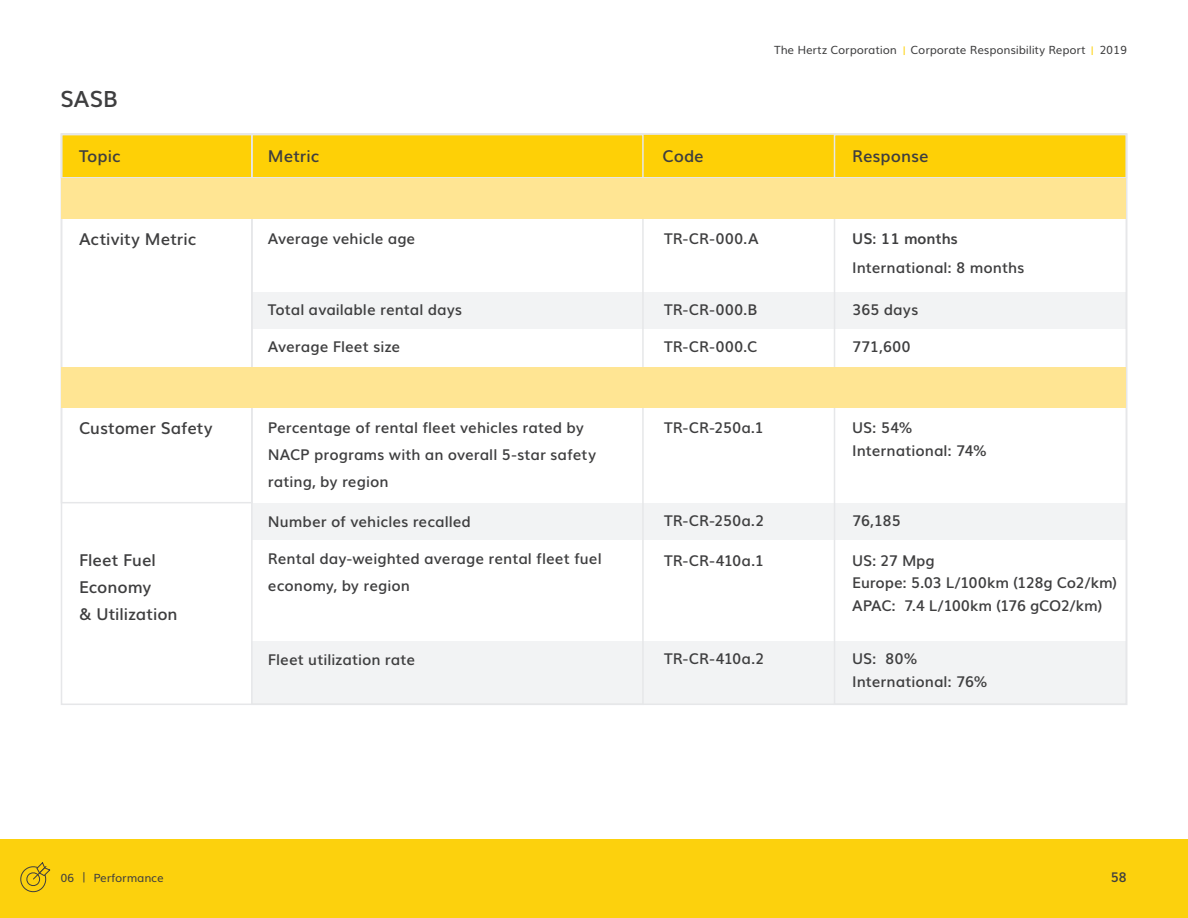
<style>
.page{position:relative;width:1188px;height:918px;background:#fff}
.page>*{position:absolute;margin:0;border:0;box-sizing:border-box;transform-origin:0 0}
.t1{font:600 22.5px "Ride";color:#3e3e3f}
.t2{font:600 16.5px/27px "Ride";color:#3e3e3f}
.t3{font:600 15px/27px "Ride";letter-spacing:.005em;color:#3e3e3f}
.t4{font:600 15px "Ride";letter-spacing:-.025em;color:#3e3e3f}
.t5{font:700 15px "Ride";letter-spacing:.005em;color:#3e3e3f}
.t6{font:600 13.5px "Ride";color:#3e3e3f}
.t7{font:11.4px "Ride";color:#3e3e3f}
.s1{font-weight:600;font-size:8.85px;color:#fed006}
.s2{font-size:10.5px}
</style>
<div class="page">
<div style="left:62px;top:134px;width:1064px;height:45px;background:#fed006"></div>
<div style="left:61px;top:133px;width:1066px;height:46px;border:2px solid #e6e7e9"></div>
<div style="left:253px;top:292px;width:873px;height:37px;background:#f2f3f4"></div>
<div style="left:251px;top:503px;width:875px;height:37px;background:#f2f3f4"></div>
<div style="left:251px;top:641px;width:875px;height:64px;background:#f2f3f4"></div>
<div style="left:61px;top:134px;width:192px;height:369px;border:2px solid #e6e7e9"></div>
<div style="left:251px;top:134px;width:393px;height:571px;border:2px solid #e6e7e9"></div>
<div style="left:834px;top:134px;width:293px;height:571px;border:2px solid #e6e7e9"></div>
<div style="left:62px;top:179px;width:1064px;height:40px;background:#ffe593"></div>
<div style="left:62px;top:367px;width:1064px;height:41px;background:#ffe593"></div>
<div style="left:0;top:839px;width:1188px;height:79px;background:#fcd10d"></div>
<svg style="left:20px;top:862px;width:31px;height:31px"></svg>
<p class="t7" style="left:775px;top:41px;width:354px">The Hertz Corporation <span class="s1">|</span> Corporate Responsibility Report <span class="s1">|</span> 2019</p>
<p class="t1" style="left:61px;top:81px;width:59px">SASB</p>
<p class="t2" style="left:79px;top:142px;width:43px">Topic</p>
<p class="t2" style="left:268px;top:142px;width:53px">Metric</p>
<p class="t2" style="left:663px;top:142px;width:43px">Code</p>
<p class="t2" style="left:853px;top:142px;width:78px">Response</p>
<p class="t2" style="left:79px;top:224px;width:119px">Activity Metric</p>
<p class="t3" style="left:268px;top:224px;width:149px">Average vehicle age</p>
<p class="t3" style="left:664px;top:224px;width:96px">TR-CR-000.A</p>
<p class="t5" style="left:853px;top:227px;width:107px">US: 11 months</p>
<p class="t3" style="left:853px;top:253px;width:174px">International: 8 months</p>
<p class="t3" style="left:664px;top:295px;width:95px">TR-CR-000.B</p>
<p class="t3" style="left:853px;top:295px;width:68px">365 days</p>
<p class="t3" style="left:664px;top:332px;width:95px">TR-CR-000.C</p>
<p class="t3" style="left:853px;top:332px;width:60px">771,600</p>
<p class="t3" style="left:268px;top:295px;width:196px">Total available rental days</p>
<p class="t3" style="left:268px;top:332px;width:134px">Average Fleet size</p>
<p class="t2" style="left:79px;top:413px;width:135px">Customer Safety</p>
<p class="t3" style="left:268px;top:413px;width:330px">Percentage of rental fleet vehicles rated by<br>NACP programs with an overall 5-star safety rating, by region</p>
<p class="t3" style="left:664px;top:413px;width:101px">TR-CR-250a.1</p>
<p class="t3" style="left:853px;top:413px;width:62px">US: 54%</p>
<p class="t3" style="left:853px;top:435px;width:136px">International: 74%</p>
<p class="t2" style="left:79px;top:545px;width:100px">Fleet Fuel<br>Economy<br>&amp; Utilization</p>
<p class="t3" style="left:268px;top:507px;width:205px">Number of vehicles recalled</p>
<p class="t3" style="left:268px;top:544px;width:335px">Rental day-weighted average rental fleet fuel economy, by region</p>
<p class="t3" style="left:268px;top:645px;width:149px">Fleet utilization rate</p>
<p class="t3" style="left:664px;top:506px;width:102px">TR-CR-250a.2</p>
<p class="t3" style="left:853px;top:506px;width:50px">76,185</p>
<p class="t3" style="left:664px;top:546px;width:101px">TR-CR-410a.1</p>
<p class="t3" style="left:853px;top:546px;width:84px">US: 27 Mpg</p>
<p class="t3" style="left:853px;top:568px;width:266px">Europe: 5.03 L/100km (128g Co2/km)</p>
<p class="t4" style="left:853px;top:593px;width:252px">APAC: 7.4 L/100km (176 gCO2/km)</p>
<p class="t3" style="left:664px;top:644px;width:102px">TR-CR-410a.2</p>
<p class="t3" style="left:853px;top:644px;width:67px">US: 80%</p>
<p class="t3" style="left:853px;top:667px;width:137px">International: 76%</p>
<p class="t7" style="left:61px;top:868px;width:105px">06 <span class="s2">|</span> Performance</p>
<p class="t6" style="left:1111px;top:866px;width:18px">58</p>
</div>
